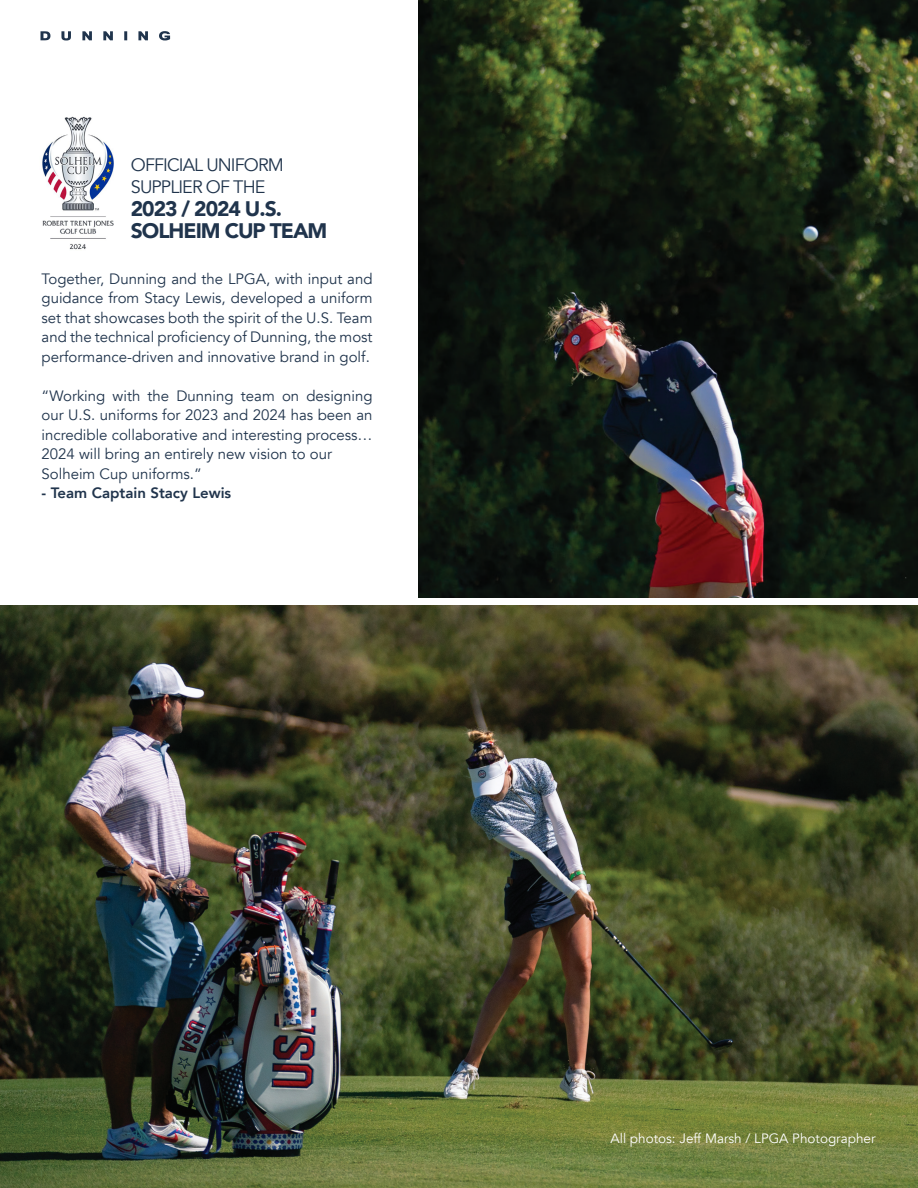
<style>
.page{position:relative;width:918px;height:1188px;background:#fff}
.page>*{position:absolute;margin:0;border:0;box-sizing:border-box;transform-origin:0 0}
.t1{font:900 21px/22.5px "Avenir";letter-spacing:-.05em;color:#20344c}
.t2{font:18px/22.5px "Avenir";letter-spacing:-.05em;color:#20344c}
.t3{font:15px/19.5px "Avenir";color:#20344c;text-align:justify}
.t4{font:800 15px "Avenir";color:#20344c}
.t5{font:13.5px "Avenir";color:#fff}
</style>
<div class="page">
<svg style="left:40px;top:31px;width:130px;height:9px"></svg>
<img style="left:418px;top:0;width:500px;height:598px">
<img style="left:42px;top:116px;width:72px;height:134px">
<img style="left:0;top:606px;width:918px;height:582px">
<p class="t2" style="left:131px;top:153px;width:154px">OFFICIAL UNIFORM<br>SUPPLIER OF THE</p>
<h1 class="t1" style="left:131px;top:196px;width:198px">2023 / 2024 U.S.<br>SOLHEIM CUP TEAM</h1>
<p class="t3" style="left:42px;top:269px;width:333px">Together, Dunning and the LPGA, with input and guidance from Stacy Lewis, developed a uniform set that showcases both the spirit of the U.S. Team and the technical proficiency of Dunning, the most performance-driven and innovative brand in golf.</p>
<p class="t3" style="left:42px;top:386px;width:333px;text-align:left">“Working with the Dunning team on designing our U.S. uniforms for 2023 and 2024 has been an incredible collaborative and interesting process… 2024 will bring an entirely new vision to our Solheim Cup uniforms.”</p>
<p class="t4" style="left:42px;top:482px;width:191px">- Team Captain Stacy Lewis</p>
<p class="t5" style="left:610px;top:1131px;width:267px">All photos: Jeff Marsh / LPGA Photographer</p>
</div>
